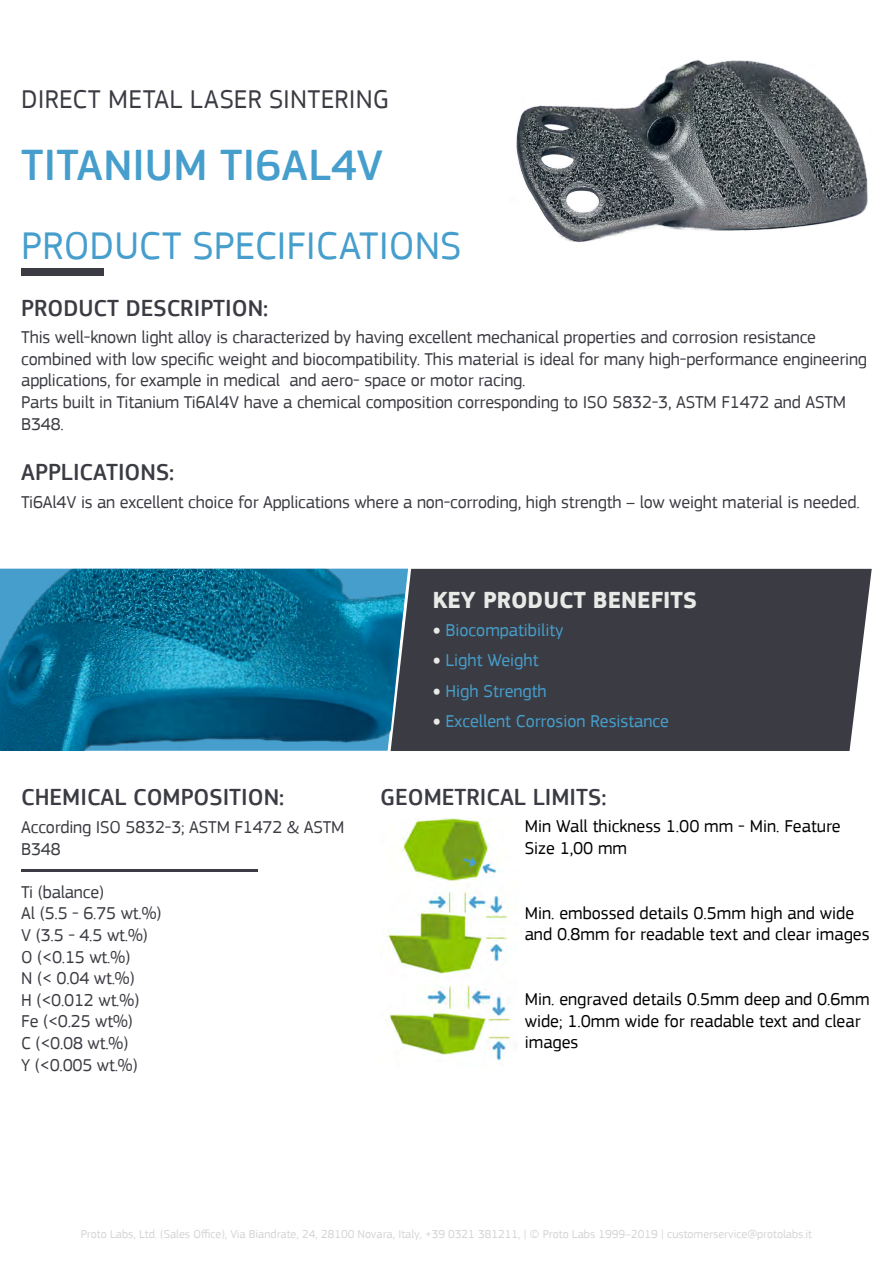
<style>
.page{position:relative;width:893px;height:1263px;background:#fff}
.page>*{position:absolute;margin:0;border:0;box-sizing:border-box;transform-origin:0 0}
.t1{font:500 45px "PF Square Sans Pro";letter-spacing:.005em;color:#469ecd}
.t2{font:40.5px "PF Square Sans Pro";color:#469ecd}
.t3{font:27px "PF Square Sans Pro";letter-spacing:.005em;color:#3b3c43}
.t4{font:500 24px "PF Square Sans Pro";color:#3b3c43}
.t5{font:700 24px "PF Square Sans Pro";color:#e9eae8}
.t6{font:18px/21.6px "PF Square Sans Pro";letter-spacing:-.01em;color:#3b3c43}
.t7{font:18px/21.6px "PF Square Sans Pro";color:#000}
.t8{font:18px "PF Square Sans Pro";color:#469ecd}
.t9{font:12px "PF Square Sans Pro";color:#d3d4d3}
.s1{font-weight:900;color:#e9eae8}
</style>
<div class="page">
<img style="left:516px;top:60px;width:352px;height:182px">
<div style="left:21px;top:269px;width:83px;height:7px;background:#3b3c43"></div>
<div style="left:413px;top:569px;width:459px;height:182px;background:#3b3c43"></div>
<hr style="left:21px;top:869px;width:236px;height:3px;background:#3b3c43">
<img style="left:380px;top:819px;width:132px;height:242px">
<img style="left:0;top:569px;width:408px;height:182px">
<h3 class="t3" style="left:21px;top:83px;width:369px">DIRECT METAL LASER SINTERING</h3>
<h1 class="t1" style="left:21px;top:139px;width:364px">TITANIUM TI6AL4V</h1>
<h2 class="t2" style="left:21px;top:222px;width:442px">PRODUCT SPECIFICATIONS</h2>
<h3 class="t4" style="left:21px;top:294px;width:249px">PRODUCT DESCRIPTION:</h3>
<p class="t6" style="left:21px;top:327px;width:847px">This well-known light alloy is characterized by having excellent mechanical properties and corrosion resistance combined with low specific weight and biocompatibility. This material is ideal for many high-performance engineering applications, for example in medical and aero- space or motor racing.<br>Parts built in Titanium Ti6Al4V have a chemical composition corresponding to ISO 5832-3, ASTM F1472 and ASTM B348.</p>
<h3 class="t4" style="left:21px;top:458px;width:155px">APPLICATIONS:</h3>
<p class="t6" style="left:21px;top:491px;width:840px">Ti6Al4V is an excellent choice for Applications where a non-corroding, high strength – low weight material is needed.</p>
<h3 class="t4" style="left:21px;top:783px;width:265px">CHEMICAL COMPOSITION:</h3>
<p class="t6" style="left:21px;top:816px;width:325px">According ISO 5832-3; ASTM F1472 &amp; ASTM<br>B348</p>
<p class="t6" style="left:21px;top:881px;width:142px">Ti (balance)<br>Al (5.5 - 6.75 wt.%)<br>V (3.5 - 4.5 wt.%)<br>O (&lt;0.15 wt.%)<br>N (&lt; 0.04 wt.%)<br>H (&lt;0.012 wt.%)<br>Fe (&lt;0.25 wt%)<br>C (&lt;0.08 wt.%)<br>Y (&lt;0.005 wt.%)</p>
<h3 class="t5" style="left:433px;top:586px;width:266px">KEY PRODUCT BENEFITS</h3>
<p class="t8" style="left:433px;top:619px;width:132px"><span class="s1">•</span> Biocompatibility</p>
<p class="t8" style="left:433px;top:650px;width:107px"><span class="s1">•</span> Light Weight</p>
<p class="t8" style="left:433px;top:680px;width:116px"><span class="s1">•</span> High Strength</p>
<p class="t8" style="left:433px;top:711px;width:238px"><span class="s1">•</span> Excellent Corrosion Resistance</p>
<h3 class="t4" style="left:380px;top:783px;width:228px">GEOMETRICAL LIMITS:</h3>
<p class="t7" style="left:525px;top:815px;width:318px">Min Wall thickness 1.00 mm - Min. Feature<br>Size 1,00 mm</p>
<p class="t7" style="left:525px;top:902px;width:346px">Min. embossed details 0.5mm high and wide and 0.8mm for readable text and clear images</p>
<p class="t7" style="left:525px;top:988px;width:346px">Min. engraved details 0.5mm deep and 0.6mm wide; 1.0mm wide for readable text and clear images</p>
<p class="t9" style="left:81px;top:1226px;width:733px">Proto Labs, Ltd. (Sales Office), Via Biandrate, 24, 28100 Novara, Italy, +39 0321 381211, | © Proto Labs 1999–2019 | customerservice@protolabs.it</p>
</div>
